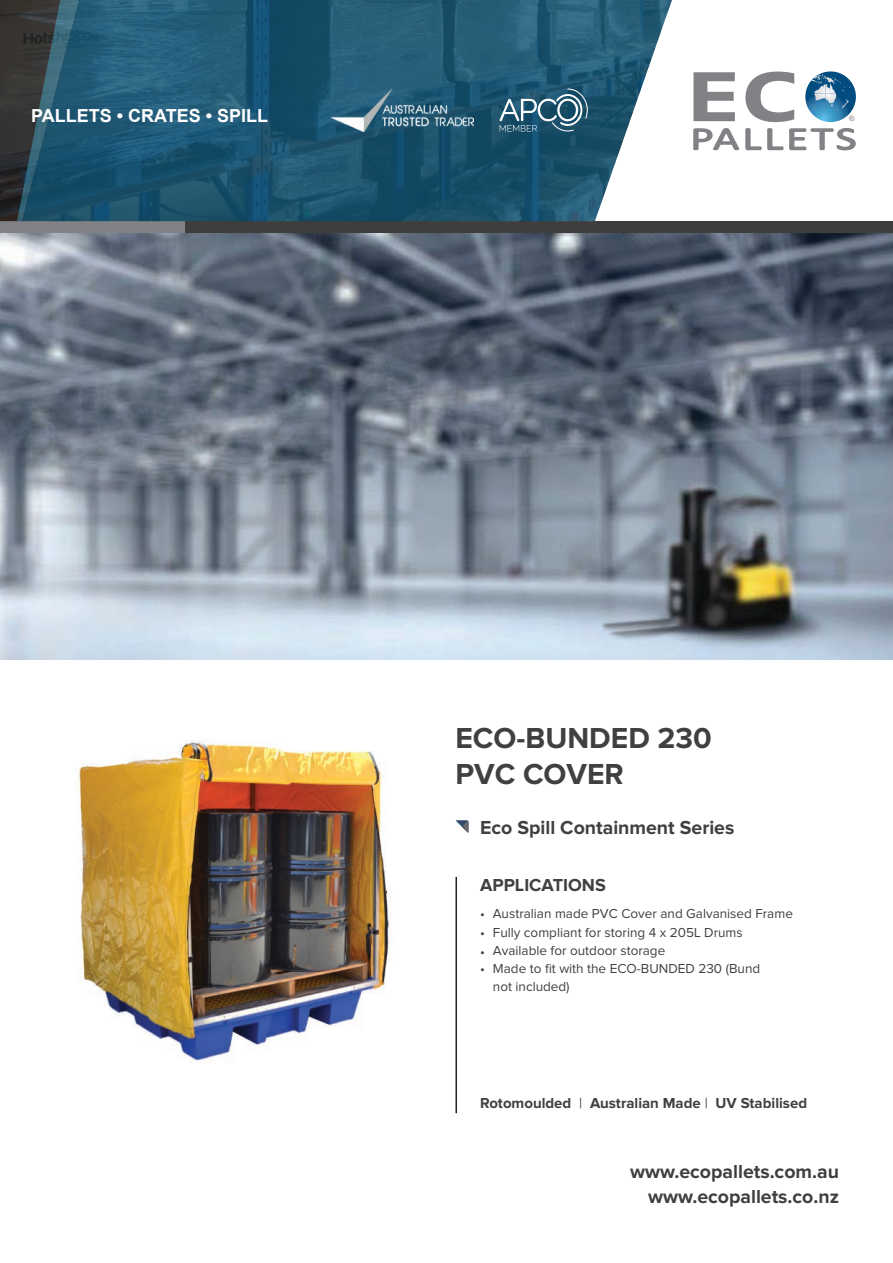
<style>
.page{position:relative;width:893px;height:1263px;background:#fff}
.page>*{position:absolute;margin:0;border:0;box-sizing:border-box;transform-origin:0 0}
.t1{font:700 30px/36px "Proxima Nova";color:#413f41}
.t2{font:700 19.5px/24.6px "Proxima Nova";color:#413f41;text-align:right}
.t3{font:700 18px "Arial";color:#fff}
.t4{font:700 18px "Proxima Nova";color:#413f41}
.t5{font:700 15px "Proxima Nova";color:#413f41}
.t6{font:13.5px/18px "Proxima Nova";color:#413f41}
.t7{font:7.35px "Arial";color:#818285}
.s1{font-weight:400}
</style>
<div class="page">
<div style="left:0;top:221px;width:893px;height:13px;background:#3e3e3f"></div>
<div style="left:0;top:221px;width:184px;height:13px;background:#808285"></div>
<svg style="left:693px;top:71px;width:163px;height:80px"></svg>
<svg style="left:79px;top:0;width:593px;height:221px;background:#2e617b"></svg>
<svg style="left:0;top:0;width:79px;height:221px;background:#2b4551"></svg>
<svg style="left:500px;top:89px;width:88px;height:42px;background:#477288"></svg>
<img style="left:330px;top:88px;width:144px;height:44px">
<img style="left:0;top:234px;width:893px;height:425px">
<svg style="left:455px;top:820px;width:13px;height:13px"></svg>
<hr style="left:455px;top:877px;width:2px;height:236px;background:#231f20">
<img style="left:77px;top:739px;width:313px;height:322px">
<h3 class="t3" style="left:31px;top:103px;width:238px">PALLETS • CRATES • SPILL</h3>
<p class="t7" style="left:849px;top:113px;width:7px">®</p>
<h1 class="t1" style="left:455px;top:720px;width:258px">ECO-BUNDED 230<br>PVC COVER</h1>
<h2 class="t2" style="left:480px;top:815px;width:256px">Eco Spill Containment Series</h2>
<h3 class="t4" style="left:480px;top:874px;width:127px">APPLICATIONS</h3>
<p class="t6" style="left:480px;top:905px;width:314px;line-height:18.9px">• Australian made PVC Cover and Galvanised Frame •<br>•</p>
<p class="t6" style="left:480px;top:960px;width:6px">•</p>
<p class="t6" style="left:493px;top:924px;width:269px">Fully compliant for storing 4 x 205L Drums<br>Available for outdoor storage<br>Made to fit with the ECO-BUNDED 230 (Bund not included)</p>
<p class="t5" style="left:480px;top:1094px;width:329px">Rotomoulded <span class="s1">|</span> Australian Made <span class="s1">|</span> UV Stabilised</p>
<h2 class="t2" style="left:630px;top:1160px;width:210px">www.ecopallets.com.au www.ecopallets.co.nz</h2>
</div>
